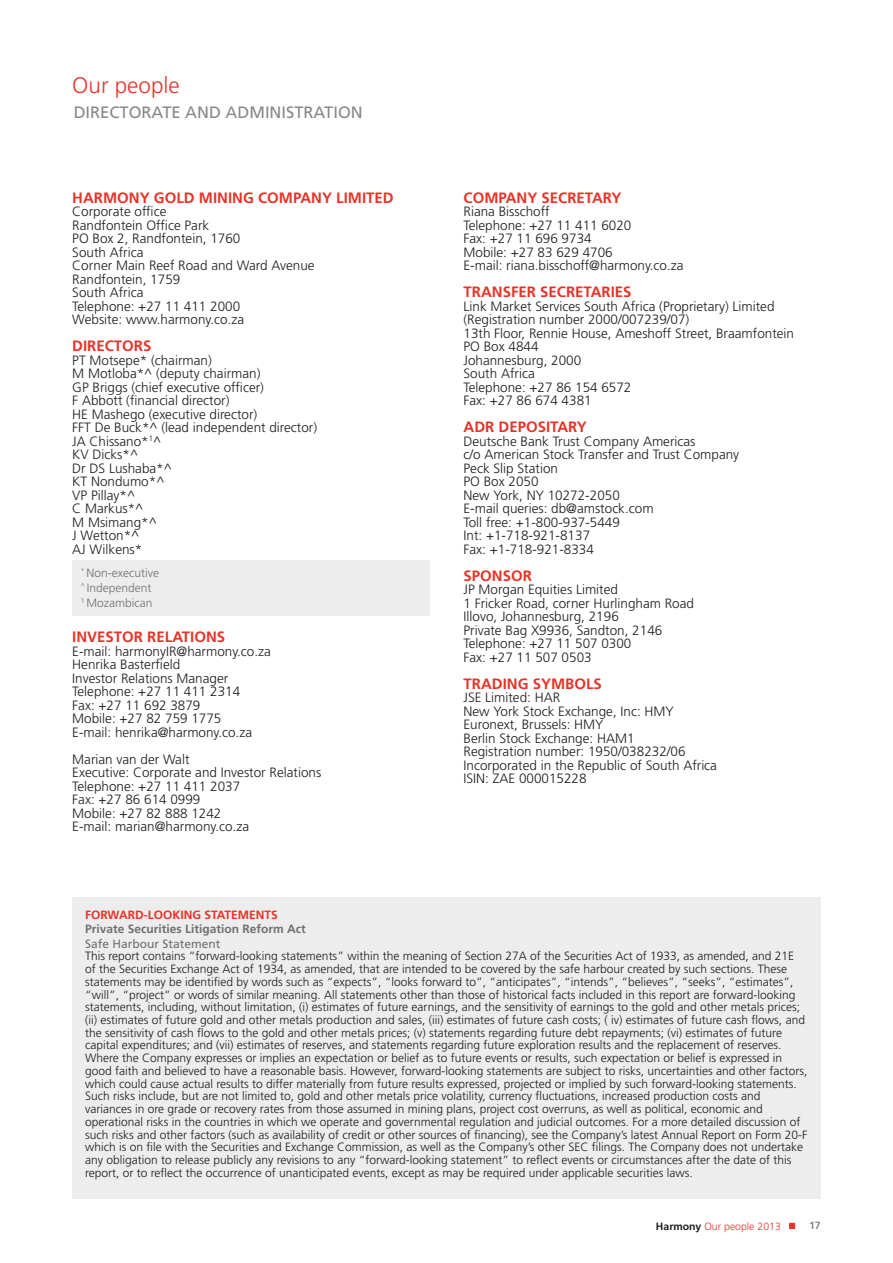
<style>
.page{position:relative;width:893px;height:1263px;background:#fff}
.page>*{position:absolute;margin:0;border:0;box-sizing:border-box;transform-origin:0 0}
.t1{font:300 22.5px "Frutiger LT Std";color:#e63429}
.t2{font:16.5px "Frutiger LT Std";color:#878787}
.t3{font:700 15px "Frutiger LT Std";color:#e63429}
.t4{font:300 13.5px/13.5px "Frutiger LT Std";color:#1d1d1b}
.t5{font:300 12px/12.8px "Frutiger LT Std";color:#1d1d1b}
.t6{font:300 12px/15px "Frutiger LT Std";color:#70706f}
.t7{font:700 12px "Frutiger LT Std";color:#70706f}
.t8{font:700 12px "Frutiger LT Std";color:#e63429}
.t9{font:12px "Frutiger LT Std";color:#70706f}
.t10{font:300 10.5px "Frutiger LT Std";color:#e63429}
.t11{font:700 10.5px "Frutiger LT Std";color:#878787}
.s1{font-weight:700;color:#1d1d1b}
</style>
<div class="page">
<svg style="left:789px;top:1223px;width:6px;height:6px"></svg>
<div style="left:72px;top:560px;width:357px;height:55px;background:#ededed"></div>
<div style="left:72px;top:897px;width:749px;height:302px;background:#ededed"></div>
<h1 class="t1" style="left:72px;top:73px;width:109px">Our people</h1>
<h2 class="t2" style="left:74px;top:103px;width:291px">DIRECTORATE AND ADMINISTRATION</h2>
<p class="t3" style="left:72px;top:189px;width:323px">HARMONY GOLD MINING COMPANY LIMITED</p>
<p class="t4" style="left:72px;top:205px;width:244px">Corporate office<br>Randfontein Office Park<br>PO Box 2, Randfontein, 1760<br>South Africa<br>Corner Main Reef Road and Ward Avenue<br>Randfontein, 1759<br>South Africa<br>Telephone: +27 11 411 2000<br>Website: www.harmony.co.za</p>
<p class="t3" style="left:72px;top:337px;width:81px">DIRECTORS</p>
<p class="t4" style="left:72px;top:353px;width:246px">PT Motsepe* (chairman)<br>M Motloba*^ (deputy chairman)<br>GP Briggs (chief executive officer)<br>F Abbott (financial director)<br>HE Mashego (executive director)<br>FFT De Buck*^ (lead independent director)<br>JA Chissano*<sup>1</sup>^<br>KV Dicks*^<br>Dr DS Lushaba*^<br>KT Nondumo*^<br>VP Pillay*^<br>C Markus*^<br>M Msimang*^<br>J Wetton*^<br>AJ Wilkens*</p>
<p class="t6" style="left:81px;top:565px;width:80px"><sup>*</sup> Non-executive <sup>^</sup> Independent<br><sup>1</sup> Mozambican</p>
<p class="t3" style="left:72px;top:628px;width:155px">INVESTOR RELATIONS</p>
<p class="t4" style="left:72px;top:645px;width:200px">E-mail: harmonyIR@harmony.co.za<br>Henrika Basterfield<br>Investor Relations Manager<br>Telephone: +27 11 411 2314<br>Fax: +27 11 692 3879<br>Mobile: +27 82 759 1775<br>E-mail: henrika@harmony.co.za</p>
<p class="t4" style="left:72px;top:753px;width:251px">Marian van der Walt<br>Executive: Corporate and Investor Relations<br>Telephone: +27 11 411 2037<br>Fax: +27 86 614 0999<br>Mobile: +27 82 888 1242<br>E-mail: marian@harmony.co.za</p>
<p class="t3" style="left:463px;top:189px;width:159px">COMPANY SECRETARY</p>
<p class="t4" style="left:463px;top:205px;width:222px">Riana Bisschoff<br>Telephone: +27 11 411 6020<br>Fax: +27 11 696 9734<br>Mobile: +27 83 629 4706<br>E-mail: riana.bisschoff@harmony.co.za</p>
<p class="t3" style="left:463px;top:283px;width:170px">TRANSFER SECRETARIES</p>
<p class="t4" style="left:463px;top:299px;width:332px">Link Market Services South Africa (Proprietary) Limited (Registration number 2000/007239/07)<br>13th Floor, Rennie House, Ameshoff Street, Braamfontein<br>PO Box 4844<br>Johannesburg, 2000<br>South Africa<br>Telephone: +27 86 154 6572<br>Fax: +27 86 674 4381</p>
<p class="t3" style="left:463px;top:418px;width:125px">ADR DEPOSITARY</p>
<p class="t4" style="left:463px;top:434px;width:277px">Deutsche Bank Trust Company Americas<br>c/o American Stock Transfer and Trust Company<br>Peck Slip Station<br>PO Box 2050<br>New York, NY 10272-2050<br>E-mail queries: db@amstock.com<br>Toll free: +1-800-937-5449<br>Int: +1-718-921-8137<br>Fax: +1-718-921-8334</p>
<p class="t3" style="left:463px;top:567px;width:70px">SPONSOR</p>
<p class="t4" style="left:463px;top:583px;width:232px">JP Morgan Equities Limited<br>1 Fricker Road, corner Hurlingham Road<br>Illovo, Johannesburg, 2196<br>Private Bag X9936, Sandton, 2146<br>Telephone: +27 11 507 0300<br>Fax: +27 11 507 0503</p>
<p class="t3" style="left:463px;top:675px;width:140px">TRADING SYMBOLS</p>
<p class="t4" style="left:463px;top:691px;width:255px">JSE Limited: HAR<br>New York Stock Exchange, Inc: HMY<br>Euronext, Brussels: HMY<br>Berlin Stock Exchange: HAM1<br>Registration number: 1950/038232/06<br>Incorporated in the Republic of South Africa<br>ISIN: ZAE 000015228</p>
<p class="t8" style="left:85px;top:908px;width:194px">FORWARD-LOOKING STATEMENTS</p>
<p class="t7" style="left:85px;top:922px;width:222px">Private Securities Litigation Reform Act</p>
<p class="t9" style="left:85px;top:936px;width:137px">Safe Harbour Statement</p>
<p class="t5" style="left:85px;top:950px;width:724px">This report contains “forward-looking statements” within the meaning of Section 27A of the Securities Act of 1933, as amended, and 21E of the Securities Exchange Act of 1934, as amended, that are intended to be covered by the safe harbour created by such sections. These statements may be identified by words such as “expects”, “looks forward to”, “anticipates”, “intends”, “believes”, “seeks”, “estimates”, “will”, “project” or words of similar meaning. All statements other than those of historical facts included in this report are forward-looking statements, including, without limitation, (i) estimates of future earnings, and the sensitivity of earnings to the gold and other metals prices; (ii) estimates of future gold and other metals production and sales, (iii) estimates of future cash costs; ( iv) estimates of future cash flows, and the sensitivity of cash flows to the gold and other metals prices; (v) statements regarding future debt repayments; (vi) estimates of future capital expenditures; and (vii) estimates of reserves, and statements regarding future exploration results and the replacement of reserves.<br>Where the Company expresses or implies an expectation or belief as to future events or results, such expectation or belief is expressed in good faith and believed to have a reasonable basis. However, forward-looking statements are subject to risks, uncertainties and other factors, which could cause actual results to differ materially from future results expressed, projected or implied by such forward-looking statements.<br>Such risks include, but are not limited to, gold and other metals price volatility, currency fluctuations, increased production costs and variances in ore grade or recovery rates from those assumed in mining plans, project cost overruns, as well as political, economic and operational risks in the countries in which we operate and governmental regulation and judicial outcomes. For a more detailed discussion of such risks and other factors (such as availability of credit or other sources of financing), see the Company’s latest Annual Report on Form 20-F which is on file with the Securities and Exchange Commission, as well as the Company’s other SEC filings. The Company does not undertake any obligation to release publicly any revisions to any “forward-looking statement” to reflect events or circumstances after the date of this report, or to reflect the occurrence of unanticipated events, except as may be required under applicable securities laws.</p>
<p class="t10" style="left:656px;top:1221px;width:126px"><span class="s1">Harmony</span> Our people 2013</p>
<p class="t11" style="left:809px;top:1219px;width:13px">17</p>
</div>
